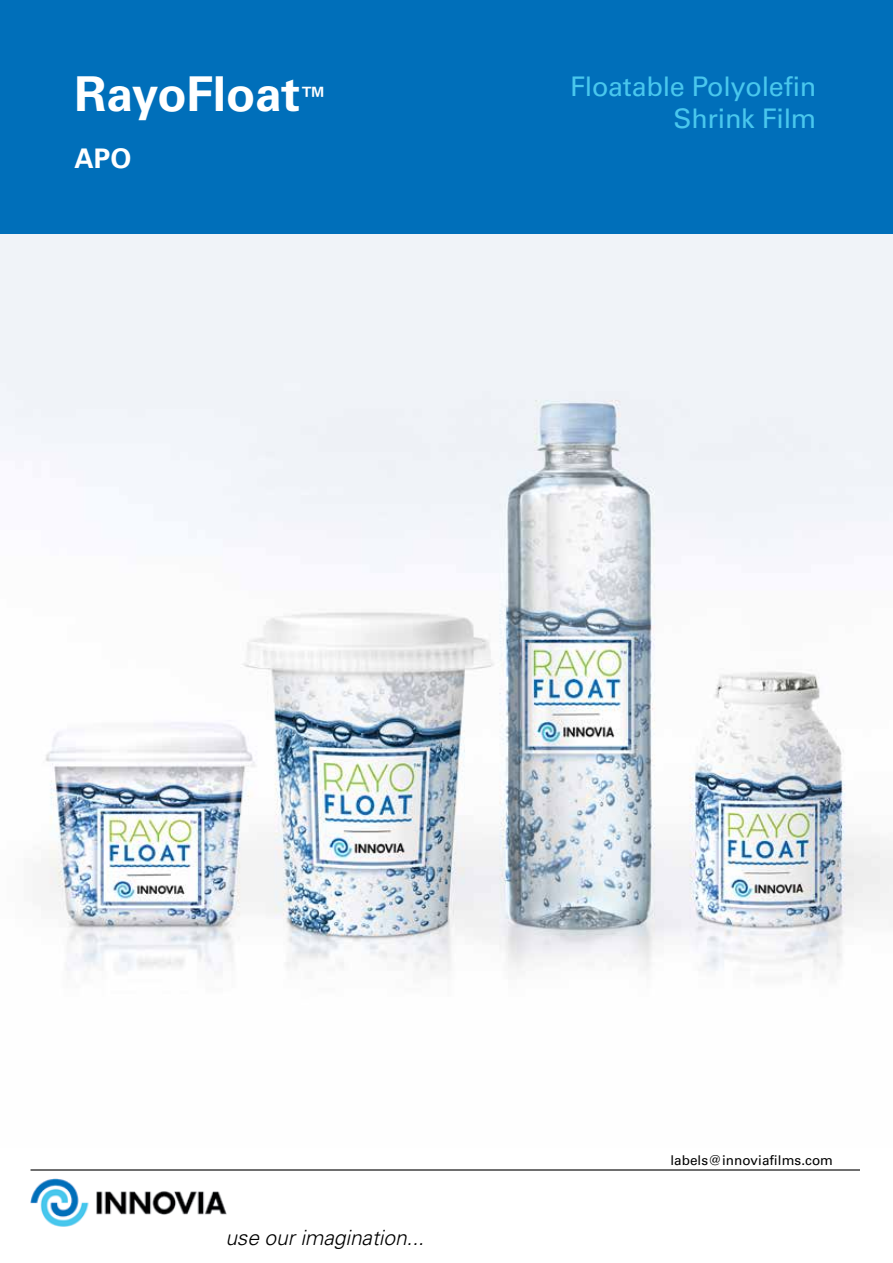
<style>
.page{position:relative;width:893px;height:1263px;background:#fff}
.page>*{position:absolute;margin:0;border:0;box-sizing:border-box;transform-origin:0 0}
.t1{font:700 48px "Univers LT Std";letter-spacing:-.005em;color:#fff}
.t2{font:27px/31.5px "Univers LT Std";letter-spacing:-.01em;color:#49c7ed;text-align:right}
.t3{font:700 27px "Univers LT Std";color:#fff}
.t4{font:italic 300 21px "Univers LT Std";letter-spacing:-.005em;color:#000}
.t5{font:13.5px "Univers LT Std";letter-spacing:.005em;color:#000}
.s1{font-size:28.05px}
</style>
<div class="page">
<img style="left:0;top:234px;width:893px;height:737px">
<div style="left:0;top:0;width:893px;height:234px;background:#006fba"></div>
<img style="left:30px;top:1178px;width:197px;height:49px">
<hr style="left:31px;top:1169px;width:829px;height:1px;background:#000">
<h1 class="t1" style="left:75px;top:66px;width:255px">RayoFloat<span class="s1">™</span></h1>
<p class="t3" style="left:75px;top:143px;width:58px">APO</p>
<p class="t2" style="left:570px;top:71px;width:248px">Floatable Polyolefin<br>Shrink Film</p>
<p class="t4" style="left:225px;top:1224px;width:200px">use our imagination...</p>
<p class="t5" style="left:670px;top:1152px;width:164px">labels@innoviafilms.com</p>
</div>
